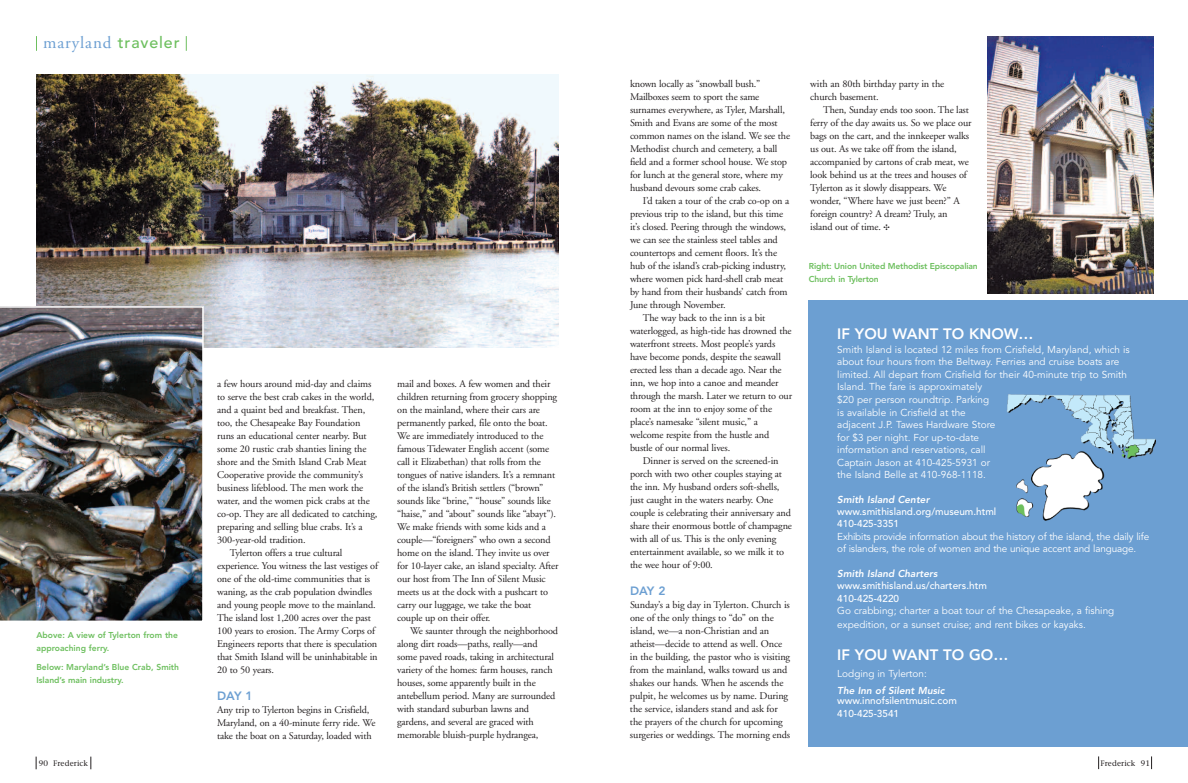
<style>
.page{position:relative;width:1188px;height:783px;background:#fff}
.page>*{position:absolute;margin:0;border:0;box-sizing:border-box;transform-origin:0 0}
.t1{font:17px "Adobe Garamond";letter-spacing:.05em;color:#6c9fd2}
.t2{font:800 15px "Avenir";color:#fff}
.t3{font:800 12px "Avenir";letter-spacing:-.035em;color:#6c9fd2}
.t4{font:10.2px/13px "Adobe Garamond";letter-spacing:-.015em;color:#231f20}
.t5{font:10px/12.5px "Avenir";color:#fff}
.t6{font:500 10px/12.5px "Avenir";color:#fff}
.t7{font:italic 800 10px "Avenir";color:#fff}
.t8{font:800 8.5px/12.5px "Avenir";color:#6dbf5e}
.t9{font:800 8.5px/12.5px "Avenir";letter-spacing:-.02em;color:#6dbf5e}
.t10{font:8px "Stone Serif";letter-spacing:.015em;color:#231f20}
.s1{font-family:"Avenir";font-weight:500;font-size:16px;color:#6dbf5e}
</style>
<div class="page">
<svg style="left:91px;top:757px;width:1px;height:12px"></svg>
<svg style="left:36px;top:757px;width:1px;height:12px"></svg>
<svg style="left:1151px;top:756px;width:1px;height:13px"></svg>
<svg style="left:1098px;top:756px;width:1px;height:13px"></svg>
<img style="left:36px;top:75px;width:522px;height:273px">
<img style="left:0;top:306px;width:204px;height:315px">
<div style="left:808px;top:300px;width:380px;height:447px;background:#6c9fd2"></div>
<svg style="left:36px;top:36px;width:1px;height:15px"></svg>
<svg style="left:186px;top:36px;width:1px;height:15px"></svg>
<img style="left:988px;top:36px;width:165px;height:258px">
<img style="left:1007px;top:394px;width:148px;height:127px">
<h1 class="t1" style="left:43px;top:36px;width:138px">maryland <span class="s1">traveler</span></h1>
<p class="t8" style="left:36px;top:630px;width:143px">Above: A view of Tylerton from the approaching ferry.</p>
<p class="t8" style="left:36px;top:662px;width:144px">Below: Maryland’s Blue Crab, Smith<br>Island’s main industry.</p>
<p class="t10" style="left:39px;top:760px;width:51px">90 Frederick</p>
<p class="t4" style="left:217px;top:378px;width:156px">a few hours around mid-day and claims</p>
<p class="t4" style="left:217px;top:391px;width:159px">to serve the best crab cakes in the world,</p>
<p class="t4" style="left:217px;top:404px;width:150px">and a quaint bed and breakfast. Then,</p>
<p class="t4" style="left:217px;top:417px;width:145px">too, the Chesapeake Bay Foundation</p>
<p class="t4" style="left:217px;top:430px;width:151px">runs an educational center nearby. But</p>
<p class="t4" style="left:217px;top:443px;width:151px">some 20 rustic crab shanties lining the</p>
<p class="t4" style="left:217px;top:456px;width:151px">shore and the Smith Island Crab Meat</p>
<p class="t4" style="left:217px;top:469px;width:147px">Cooperative provide the community’s</p>
<p class="t4" style="left:217px;top:482px;width:148px">business lifeblood. The men work the</p>
<p class="t4" style="left:217px;top:495px;width:154px">water, and the women pick crabs at the</p>
<p class="t4" style="left:217px;top:508px;width:162px">co-op. They are all dedicated to catching,</p>
<p class="t4" style="left:217px;top:521px;width:147px">preparing and selling blue crabs. It’s a</p>
<p class="t4" style="left:217px;top:534px;width:90px">300-year-old tradition.</p>
<p class="t4" style="left:230px;top:547px;width:114px">Tylerton offers a true cultural</p>
<p class="t4" style="left:217px;top:560px;width:162px">experience. You witness the last vestiges of</p>
<p class="t4" style="left:217px;top:573px;width:155px">one of the old-time communities that is</p>
<p class="t4" style="left:217px;top:586px;width:156px">waning, as the crab population dwindles</p>
<p class="t4" style="left:217px;top:599px;width:160px">and young people move to the mainland.</p>
<p class="t4" style="left:217px;top:612px;width:155px">The island lost 1,200 acres over the past</p>
<p class="t4" style="left:217px;top:625px;width:159px">100 years to erosion. The Army Corps of</p>
<p class="t4" style="left:217px;top:638px;width:162px">Engineers reports that there is speculation</p>
<p class="t4" style="left:217px;top:651px;width:162px">that Smith Island will be uninhabitable in</p>
<p class="t4" style="left:217px;top:664px;width:58px">20 to 50 years.</p>
<p class="t3" style="left:217px;top:691px;width:37px">DAY 1</p>
<p class="t4" style="left:217px;top:704px;width:160px">Any trip to Tylerton begins in Crisfield,<br>Maryland, on a 40-minute ferry ride. We take the boat on a Saturday, loaded with</p>
<p class="t4" style="left:397px;top:378px;width:163px">mail and boxes. A few women and their children returning from grocery shopping on the mainland, where their cars are permanently parked, file onto the boat.<br>We are immediately introduced to the famous Tidewater English accent (some call it Elizabethan) that rolls from the tongues of native islanders. It’s a remnant of the island’s British settlers (“brown” sounds like “brine,” “house” sounds like “haise,” and “about” sounds like “abayt”).<br>We make friends with some kids and a couple—“foreigners” who own a second home on the island. They invite us over for 10-layer cake, an island specialty. After our host from The Inn of Silent Music meets us at the dock with a pushcart to carry our luggage, we take the boat couple up on their offer.</p>
<p class="t4" style="left:397px;top:625px;width:162px;text-indent:13px">We saunter through the neighborhood along dirt roads—paths, really—and some paved roads, taking in architectural variety of the homes: farm houses, ranch houses, some apparently built in the antebellum period. Many are surrounded with standard suburban lawns and gardens, and several are graced with memorable bluish-purple hydrangea,</p>
<p class="t4" style="left:630px;top:78px;width:162px">known locally as “snowball bush.” Mailboxes seem to sport the same surnames everywhere, as Tyler, Marshall, Smith and Evans are some of the most common names on the island. We see the Methodist church and cemetery, a ball field and a former school house. We stop for lunch at the general store, where my husband devours some crab cakes.</p>
<p class="t4" style="left:643px;top:195px;width:148px">I’d taken a tour of the crab co-op on a</p>
<p class="t4" style="left:630px;top:208px;width:155px">previous trip to the island, but this time</p>
<p class="t4" style="left:630px;top:221px;width:158px">it’s closed. Peering through the windows,</p>
<p class="t4" style="left:630px;top:234px;width:149px">we can see the stainless steel tables and</p>
<p class="t4" style="left:630px;top:247px;width:149px">countertops and cement floors. It’s the</p>
<p class="t4" style="left:630px;top:260px;width:158px">hub of the island’s crab-picking industry,</p>
<p class="t4" style="left:630px;top:273px;width:155px">where women pick hard-shell crab meat</p>
<p class="t4" style="left:630px;top:286px;width:159px">by hand from their husbands’ catch from</p>
<p class="t4" style="left:630px;top:299px;width:97px">June through November.</p>
<p class="t4" style="left:643px;top:312px;width:124px">The way back to the inn is a bit</p>
<p class="t4" style="left:630px;top:325px;width:163px">waterlogged, as high-tide has drowned the</p>
<p class="t4" style="left:630px;top:338px;width:147px">waterfront streets. Most people’s yards</p>
<p class="t4" style="left:630px;top:351px;width:152px">have become ponds, despite the seawall</p>
<p class="t4" style="left:630px;top:364px;width:153px">erected less than a decade ago. Near the</p>
<p class="t4" style="left:630px;top:377px;width:150px">inn, we hop into a canoe and meander</p>
<p class="t4" style="left:630px;top:390px;width:164px">through the marsh. Later we return to our</p>
<p class="t4" style="left:630px;top:403px;width:144px">room at the inn to enjoy some of the</p>
<p class="t4" style="left:630px;top:416px;width:129px">place’s namesake “silent music,” a</p>
<p class="t4" style="left:630px;top:429px;width:141px">welcome respite from the hustle and</p>
<p class="t4" style="left:630px;top:442px;width:102px">bustle of our normal lives.</p>
<p class="t4" style="left:643px;top:455px;width:137px">Dinner is served on the screened-in</p>
<p class="t4" style="left:630px;top:468px;width:153px">porch with two other couples staying at</p>
<p class="t4" style="left:630px;top:481px;width:151px">the inn. My husband orders soft-shells,</p>
<p class="t4" style="left:630px;top:494px;width:145px">just caught in the waters nearby. One</p>
<p class="t4" style="left:630px;top:507px;width:163px">couple is celebrating their anniversary and</p>
<p class="t4" style="left:630px;top:520px;width:164px">share their enormous bottle of champagne</p>
<p class="t4" style="left:630px;top:533px;width:148px">with all of us. This is the only evening</p>
<p class="t4" style="left:630px;top:546px;width:156px">entertainment available, so we milk it to</p>
<p class="t4" style="left:630px;top:559px;width:84px">the wee hour of 9:00.</p>
<p class="t3" style="left:630px;top:586px;width:37px">DAY 2</p>
<p class="t4" style="left:630px;top:599px;width:162px">Sunday’s a big day in Tylerton. Church is one of the only things to “do” on the island, we—a non-Christian and an atheist—decide to attend as well. Once in the building, the pastor who is visiting from the mainland, walks toward us and shakes our hands. When he ascends the pulpit, he welcomes us by name. During the service, islanders stand and ask for the prayers of the church for upcoming surgeries or weddings. The morning ends</p>
<p class="t4" style="left:810px;top:78px;width:136px">with an 80th birthday party in the church basement.</p>
<p class="t4" style="left:810px;top:104px;width:163px;text-indent:13px">Then, Sunday ends too soon. The last ferry of the day awaits us. So we place our bags on the cart, and the innkeeper walks us out. As we take off from the island, accompanied by cartons of crab meat, we look behind us at the trees and houses of Tylerton as it slowly disappears. We wonder, “Where have we just been?” A foreign country? A dream? Truly, an island out of time. ✣</p>
<p class="t9" style="left:809px;top:261px;width:170px">Right: Union United Methodist Episcopalian<br>Church in Tylerton</p>
<h2 class="t2" style="left:837px;top:327px;width:198px">IF YOU WANT TO KNOW…</h2>
<p class="t5" style="left:837px;top:344px;width:294px">Smith Island is located 12 miles from Crisfield, Maryland, which is about four hours from the Beltway. Ferries and cruise boats are limited. All depart from Crisfield for their 40-minute trip to Smith Island. The fare is approximately<br>$20 per person roundtrip. Parking<br>is available in Crisfield at the<br>adjacent J.P. Tawes Hardware Store<br>for $3 per night. For up-to-date<br>information and reservations, call<br>Captain Jason at 410-425-5931 or<br>the Island Belle at 410-968-1118.</p>
<p class="t7" style="left:837px;top:495px;width:94px">Smith Island Center</p>
<p class="t6" style="left:837px;top:506px;width:161px">www.smithisland.org/museum.html<br>410-425-3351</p>
<p class="t5" style="left:837px;top:531px;width:313px">Exhibits provide information about the history of the island, the daily life of islanders, the role of women and the unique accent and language.</p>
<p class="t7" style="left:837px;top:570px;width:102px">Smith Island Charters</p>
<p class="t6" style="left:837px;top:580px;width:151px">www.smithisland.us/charters.htm<br>410-425-4220</p>
<p class="t5" style="left:837px;top:604px;width:279px;line-height:14px">Go crabbing; charter a boat tour of the Chesapeake, a fishing expedition, or a sunset cruise; and rent bikes or kayaks.</p>
<h2 class="t2" style="left:837px;top:649px;width:173px">IF YOU WANT TO GO…</h2>
<p class="t5" style="left:837px;top:669px;width:91px">Lodging in Tylerton:</p>
<p class="t7" style="left:837px;top:687px;width:109px">The Inn of Silent Music</p>
<p class="t6" style="left:837px;top:695px;width:121px">www.innofsilentmusic.com<br>410-425-3541</p>
<p class="t10" style="left:1101px;top:760px;width:51px">Frederick 91</p>
</div>
